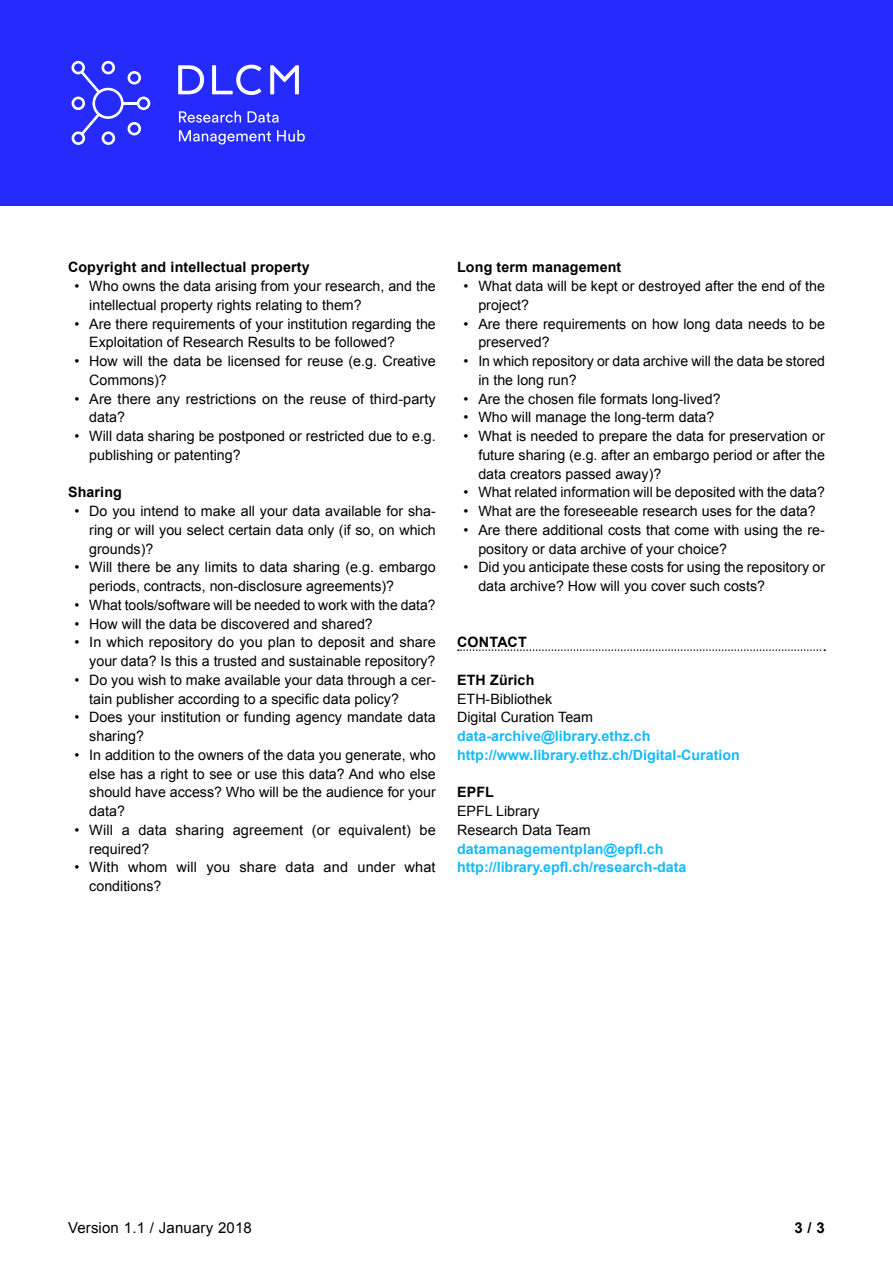
<style>
.page{position:relative;width:893px;height:1263px;background:#fff}
.page>*{position:absolute;margin:0;border:0;box-sizing:border-box;transform-origin:0 0}
.t1{font:15px "Arial";letter-spacing:.01em;color:#000}
.t2{font:700 15px "Arial";color:#000}
.t3{font:14.25px/18.8px "Arial";color:#000}
.t4{font:700 14.25px/18.8px "Arial";color:#14bafd}
.t5{font:700 14.25px "Arial";letter-spacing:.01em;color:#000}
</style>
<div class="page">
<div style="left:0;top:0;width:893px;height:206px;background:#252bfb"></div>
<svg style="left:71px;top:61px;width:79px;height:84px"></svg>
<svg style="left:179px;top:111px;width:62px;height:12px"></svg>
<svg style="left:248px;top:111px;width:31px;height:12px"></svg>
<svg style="left:179px;top:130px;width:92px;height:15px"></svg>
<svg style="left:277px;top:130px;width:28px;height:12px"></svg>
<svg style="left:178px;top:65px;width:26px;height:29px"></svg>
<svg style="left:212px;top:65px;width:49px;height:30px"></svg>
<svg style="left:270px;top:65px;width:29px;height:29px"></svg>
<svg style="left:458px;top:649px;width:367px;height:2px"></svg>
<p class="t5" style="left:68px;top:258px;width:243px">Copyright and intellectual property</p>
<p class="t3" style="left:89px;top:277px;width:348px;text-indent:-15px">• Who owns the data arising from your research, and the intellectual property rights relating to them?</p>
<p class="t3" style="left:89px;top:314px;width:348px;text-indent:-15px">• Are there requirements of your institution regarding the<br>Exploitation of Research Results to be followed?</p>
<p class="t3" style="left:89px;top:352px;width:348px;text-indent:-15px">• How will the data be licensed for reuse (e.g. Creative<br>Commons)?</p>
<p class="t3" style="left:89px;top:389px;width:348px;text-indent:-15px">• Are there any restrictions on the reuse of third-party data?</p>
<p class="t3" style="left:89px;top:427px;width:348px;text-indent:-15px">• Will data sharing be postponed or restricted due to e.g. publishing or patenting?</p>
<p class="t5" style="left:68px;top:483px;width:55px">Sharing</p>
<p class="t3" style="left:89px;top:502px;width:348px;text-align:justify;text-indent:-15px">• Do you intend to make all your data available for sha&shy;ring or will you select certain data only (if so, on which grounds)?</p>
<p class="t3" style="left:89px;top:558px;width:348px;text-indent:-15px">• Will there be any limits to data sharing (e.g. embargo periods, contracts, non-disclosure agreements)?</p>
<p class="t3" style="left:74px;top:595px;width:363px">• What tools/software will be needed to work with the data?</p>
<p class="t3" style="left:74px;top:614px;width:300px">• How will the data be discovered and shared?</p>
<p class="t3" style="left:74px;top:633px;width:363px;text-align:right">• In which repository do you plan to deposit and share your data? Is this a trusted and sustainable repository?</p>
<p class="t3" style="left:89px;top:670px;width:348px;text-indent:-15px">• Do you wish to make available your data through a cer&shy;tain publisher according to a specific data policy?</p>
<p class="t3" style="left:89px;top:708px;width:348px;text-indent:-15px">• Does your institution or funding agency mandate data sharing?</p>
<p class="t3" style="left:89px;top:745px;width:348px;text-align:justify;text-indent:-15px">• In addition to the owners of the data you generate, who else has a right to see or use this data? And who else should have access? Who will be the audience for your data?</p>
<p class="t3" style="left:89px;top:820px;width:348px;text-indent:-15px">• Will a data sharing agreement (or equivalent) be required?</p>
<p class="t3" style="left:89px;top:858px;width:348px;text-indent:-15px">• With whom will you share data and under what conditions?</p>
<p class="t5" style="left:457px;top:258px;width:166px">Long term management</p>
<p class="t3" style="left:478px;top:277px;width:348px;text-indent:-15px">• What data will be kept or destroyed after the end of the project?</p>
<p class="t3" style="left:478px;top:314px;width:348px;text-indent:-15px">• Are there requirements on how long data needs to be preserved?</p>
<p class="t3" style="left:478px;top:352px;width:348px;text-indent:-15px">• In which repository or data archive will the data be stored in the long run?</p>
<p class="t3" style="left:463px;top:389px;width:259px">• Are the chosen file formats long-lived?</p>
<p class="t3" style="left:463px;top:408px;width:252px">• Who will manage the long-term data?</p>
<p class="t3" style="left:478px;top:427px;width:348px;text-align:justify;text-indent:-15px">• What is needed to prepare the data for preservation or future sharing (e.g. after an embargo period or after the data creators passed away)?</p>
<p class="t3" style="left:463px;top:483px;width:363px">• What related information will be deposited with the data?</p>
<p class="t3" style="left:463px;top:502px;width:354px">• What are the foreseeable research uses for the data?</p>
<p class="t3" style="left:478px;top:520px;width:348px;text-indent:-15px">• Are there additional costs that come with using the re&shy;pository or data archive of your choice?</p>
<p class="t3" style="left:478px;top:558px;width:348px;text-indent:-15px">• Did you anticipate these costs for using the repository or data archive? How will you cover such costs?</p>
<p class="t5" style="left:457px;top:633px;width:71px">Contact</p>
<p class="t5" style="left:457px;top:670px;width:79px">ETH Zürich</p>
<p class="t3" style="left:457px;top:689px;width:137px">ETH-Bibliothek<br>Digital Curation Team</p>
<p class="t4" style="left:457px;top:727px;width:284px">data-archive@library.ethz.ch http://www.library.ethz.ch/Digital-Curation</p>
<p class="t5" style="left:457px;top:783px;width:38px">EPFL</p>
<p class="t3" style="left:457px;top:802px;width:135px">EPFL Library<br>Research Data Team</p>
<p class="t4" style="left:457px;top:840px;width:231px">datamanagementplan@epfl.ch http://library.epfl.ch/research-data</p>
<p class="t1" style="left:68px;top:1217px;width:185px">Version 1.1 / January 2018</p>
<p class="t2" style="left:794px;top:1217px;width:32px">3 / 3</p>
</div>
